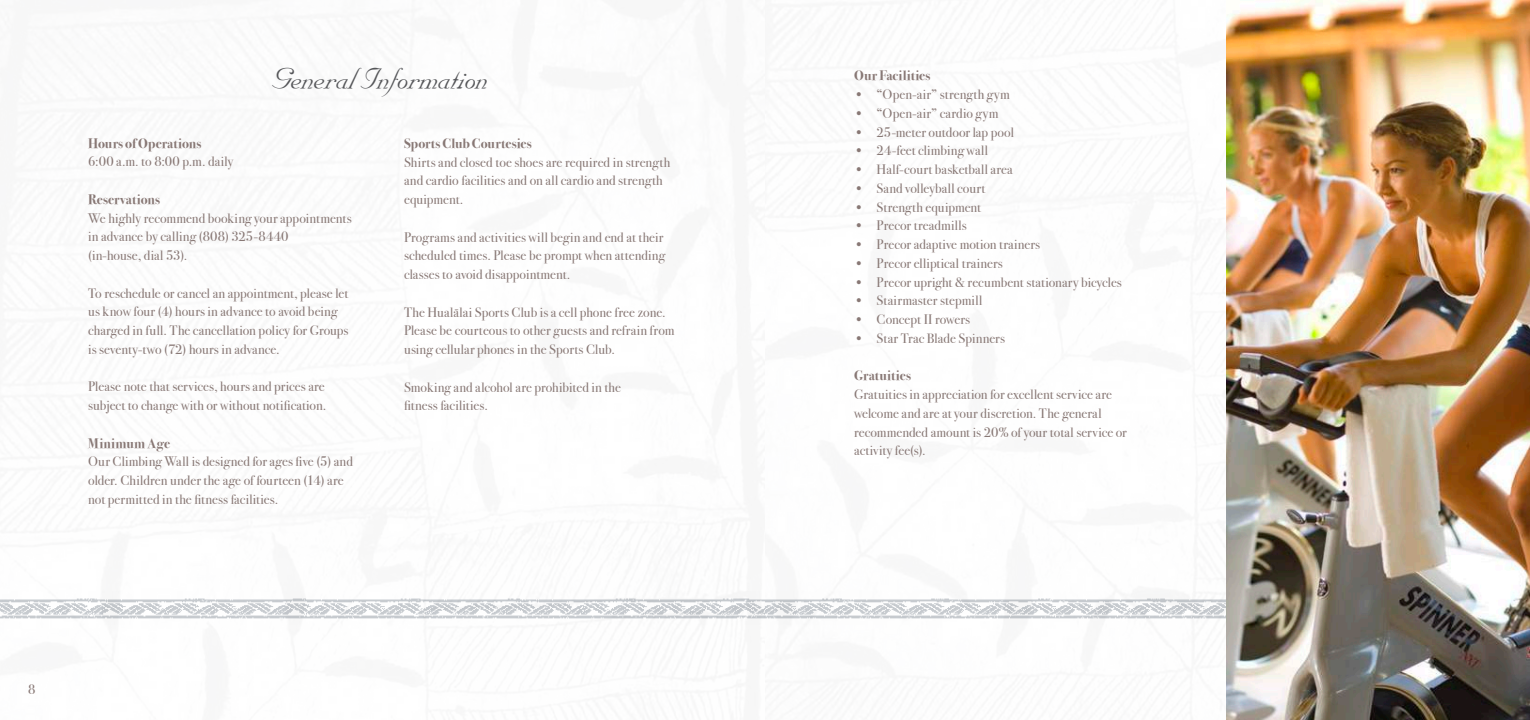
<style>
.page{position:relative;width:1530px;height:720px;background:#fff}
.page>*{position:absolute;margin:0;border:0;box-sizing:border-box;transform-origin:0 0}
.t1{font:35px "Nuptial TL";color:#555659}
.t2{font:13.75px/18.8px "Bodoni Svty Two ITCTT";letter-spacing:.005em;color:#887875}
.t3{font:700 13.75px "Bodoni Svty Two ITCTT";letter-spacing:.01em;color:#887875}
</style>
<div class="page">
<img style="left:0;top:598px;width:1226px;height:21px">
<img style="left:1226px;top:0;width:304px;height:720px">
<h1 class="t1" style="left:274px;top:60px;width:216px">General Information</h1>
<p class="t3" style="left:88px;top:132px;width:115px">Hours of Operations</p>
<p class="t2" style="left:88px;top:151px;width:147px">6:00 a.m. to 8:00 p.m. daily</p>
<p class="t3" style="left:88px;top:188px;width:73px">Reservations</p>
<p class="t2" style="left:88px;top:207px;width:265px">We highly recommend booking your appointments in advance by calling (808) 325-8440<br>(in-house, dial 53).</p>
<p class="t2" style="left:88px;top:282px;width:262px">To reschedule or cancel an appointment, please let us know four (4) hours in advance to avoid being charged in full. The cancellation policy for Groups is seventy-two (72) hours in advance.</p>
<p class="t2" style="left:88px;top:376px;width:240px">Please note that services, hours and prices are subject to change with or without notification.</p>
<p class="t3" style="left:88px;top:432px;width:83px">Minimum Age</p>
<p class="t2" style="left:88px;top:451px;width:266px">Our Climbing Wall is designed for ages five (5) and older. Children under the age of fourteen (14) are not permitted in the fitness facilities.</p>
<p class="t3" style="left:404px;top:132px;width:129px">Sports Club Courtesies</p>
<p class="t2" style="left:404px;top:151px;width:268px">Shirts and closed toe shoes are required in strength and cardio facilities and on all cardio and strength equipment.</p>
<p class="t2" style="left:404px;top:226px;width:263px">Programs and activities will begin and end at their scheduled times. Please be prompt when attending classes to avoid disappointment.</p>
<p class="t2" style="left:404px;top:301px;width:272px">The Hualālai Sports Club is a cell phone free zone.<br>Please be courteous to other guests and refrain from using cellular phones in the Sports Club.</p>
<p class="t2" style="left:404px;top:376px;width:218px">Smoking and alcohol are prohibited in the fitness facilities.</p>
<p class="t2" style="left:28px;top:679px;width:9px">8</p>
<p class="t3" style="left:854px;top:64px;width:78px">Our Facilities</p>
<p class="t2" style="left:854px;top:84px;width:157px">• “Open-air” strength gym</p>
<p class="t2" style="left:854px;top:102px;width:146px">• “Open-air” cardio gym</p>
<p class="t2" style="left:854px;top:121px;width:161px">• 25-meter outdoor lap pool</p>
<p class="t2" style="left:854px;top:140px;width:135px">• 24-feet climbing wall</p>
<p class="t2" style="left:854px;top:159px;width:160px">• Half-court basketball area</p>
<p class="t2" style="left:854px;top:177px;width:133px">• Sand volleyball court</p>
<p class="t2" style="left:854px;top:196px;width:129px">• Strength equipment</p>
<p class="t2" style="left:854px;top:215px;width:114px">• Precor treadmills</p>
<p class="t2" style="left:854px;top:234px;width:188px">• Precor adaptive motion trainers</p>
<p class="t2" style="left:854px;top:252px;width:150px">• Precor elliptical trainers</p>
<p class="t2" style="left:854px;top:271px;width:269px">• Precor upright &amp; recumbent stationary bicycles</p>
<p class="t2" style="left:854px;top:290px;width:130px">• Stairmaster stepmill</p>
<p class="t2" style="left:854px;top:309px;width:117px">• Concept II rowers</p>
<p class="t2" style="left:854px;top:327px;width:152px">• Star Trac Blade Spinners</p>
<p class="t3" style="left:854px;top:364px;width:58px">Gratuities</p>
<p class="t2" style="left:854px;top:384px;width:274px">Gratuities in appreciation for excellent service are welcome and are at your discretion. The general recommended amount is 20% of your total service or activity fee(s).</p>
</div>
